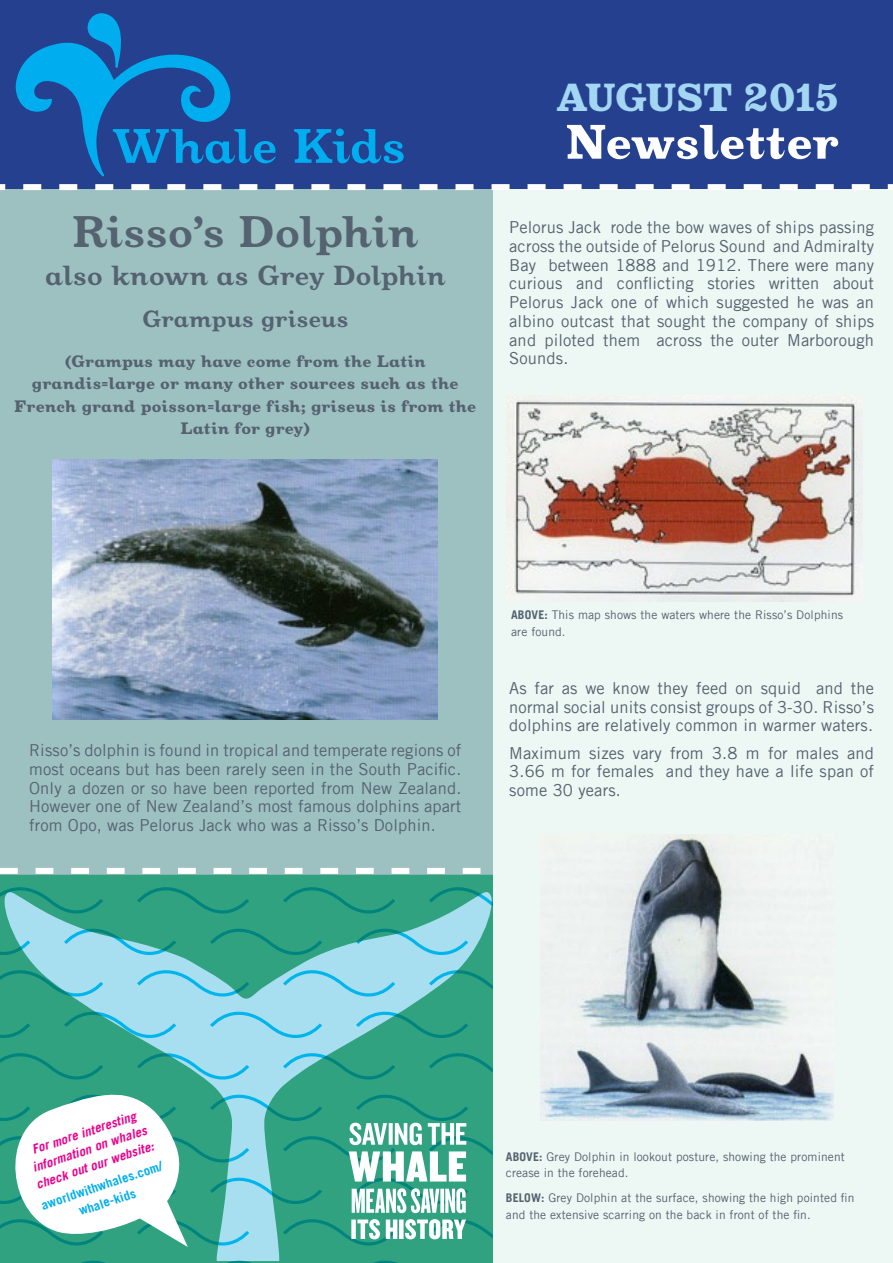
<style>
.page{position:relative;width:893px;height:1263px;background:#fff}
.page>*{position:absolute;margin:0;border:0;box-sizing:border-box;transform-origin:0 0}
.t1{font:900 52.5px "Oxtail OT";color:#fff}
.t2{font:700 52.5px "Oxtail OT";color:#00aeef}
.t3{font:700 48px "Oxtail OT";color:#556270}
.t4{font:900 42.45px "Oxtail OT";letter-spacing:-.01em;color:#a3d6f2}
.t5{font:700 30px "Oxtail OT";color:#556270}
.t6{font:700 25.5px "Oxtail OT";color:#556270}
.t7{font:900 18px/22.5px "Oxtail OT";letter-spacing:.005em;color:#556270;text-align:center}
.t8{font:16.5px/18.8px "Trade Gothic Macron";letter-spacing:.01em;color:#556270;text-align:justify}
.t9{font:italic 700 12.9px/17.1px "Trade Gothic Macron";color:#ec008c;text-align:center}
.t10{font:700 12.9px/17.2px "Trade Gothic Macron";color:#00aeef;text-align:center}
.t11{font:12px/16.5px "Trade Gothic Macron";letter-spacing:.01em;color:#556270}
.s1{font-weight:700}
</style>
<div class="page">
<div style="left:0;top:189px;width:494px;height:736px;background:#9dc0c1"></div>
<svg style="left:0;top:875px;width:494px;height:388px;background:#52b3a4"></svg>
<div style="left:494px;top:189px;width:399px;height:1074px;background:#edf7f3"></div>
<div style="left:0;top:0;width:893px;height:188px;background:#25408f"></div>
<svg style="left:351px;top:1219px;width:115px;height:20px"></svg>
<svg style="left:352px;top:1188px;width:114px;height:25px"></svg>
<svg style="left:349px;top:1151px;width:117px;height:30px"></svg>
<svg style="left:349px;top:1123px;width:117px;height:22px"></svg>
<svg style="left:0;top:1088px;width:188px;height:159px"></svg>
<svg style="left:15px;top:13px;width:216px;height:164px"></svg>
<svg style="left:0;top:868px;width:480px;height:6px"></svg>
<svg style="left:0;top:184px;width:893px;height:6px"></svg>
<img style="left:506px;top:395px;width:357px;height:207px">
<img style="left:540px;top:834px;width:294px;height:286px">
<img style="left:53px;top:459px;width:385px;height:261px">
<h1 class="t2" style="left:112px;top:118px;width:295px">Whale Kids</h1>
<h2 class="t3" style="left:72px;top:207px;width:347px">Risso’s Dolphin</h2>
<h3 class="t5" style="left:45px;top:259px;width:402px">also known as Grey Dolphin</h3>
<h3 class="t6" style="left:142px;top:306px;width:208px">Grampus griseus</h3>
<p class="t7" style="left:14px;top:350px;width:464px">(Grampus may have come from the Latin grandis=large or many other sources such as the French grand poisson=large fish; griseus is from the Latin for grey)</p>
<h3 class="t4" style="left:556px;top:74px;width:284px">AUGUST 2015</h3>
<h1 class="t1" style="left:565px;top:114px;width:275px">Newsletter</h1>
<p class="t8" style="left:509px;top:218px;width:366px">Pelorus Jack rode the bow waves of ships passing across the outside of Pelorus Sound and Admiralty Bay between 1888 and 1912. There were many curious and conflicting stories written about Pelorus Jack one of which suggested he was an albino outcast that sought the company of ships and piloted them across the outer Marborough Sounds.</p>
<p class="t8" style="left:29px;top:740px;width:434px">Risso’s dolphin is found in tropical and temperate regions of most oceans but has been rarely seen in the South Pacific.<br>Only a dozen or so have been reported from New Zealand.<br>However one of New Zealand’s most famous dolphins apart from Opo, was Pelorus Jack who was a Risso’s Dolphin.</p>
<p class="t11" style="left:511px;top:606px;width:333px"><span class="s1">ABOVE:</span> This map shows the waters where the Risso’s Dolphins are found.</p>
<p class="t8" style="left:509px;top:678px;width:366px">As far as we know they feed on squid and the normal social units consist groups of 3-30. Risso’s dolphins are relatively common in warmer waters.</p>
<p class="t8" style="left:509px;top:743px;width:366px">Maximum sizes vary from 3.8 m for males and 3.66 m for females and they have a life span of some 30 years.</p>
<p class="t9" style="left:23px;top:1144px;width:125px;rotate:-19deg">For more interesting information on whales check out our website:</p>
<p class="t10" style="left:39px;top:1198px;width:129px;rotate:-19deg">aworldwithwhales.com/ whale-kids</p>
<p class="t11" style="left:506px;top:1148px;width:340px"><span class="s1">ABOVE:</span> Grey Dolphin in lookout posture, showing the prominent crease in the forehead.</p>
<p class="t11" style="left:506px;top:1190px;width:350px"><span class="s1">BELOW:</span> Grey Dolphin at the surface, showing the high pointed fin and the extensive scarring on the back in front of the fin.</p>
</div>
